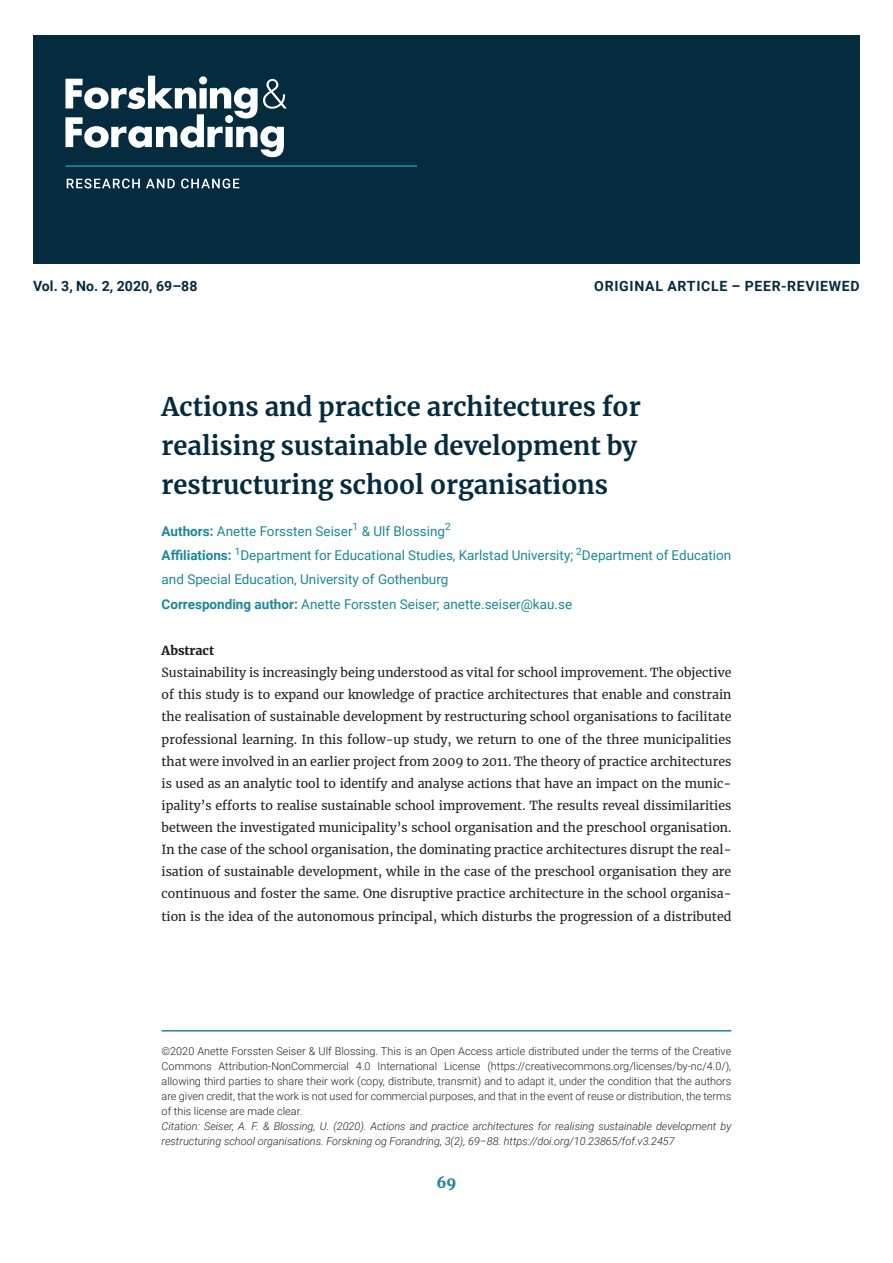
<style>
.page{position:relative;width:893px;height:1263px;background:#fff}
.page>*{position:absolute;margin:0;border:0;box-sizing:border-box;transform-origin:0 0}
.t1{font:700 25.5px/39px "Merriweather";color:#052b3f}
.t2{font:900 15px "Merriweather";color:#1c879a}
.t3{font:700 14.1px "Roboto";letter-spacing:.05em;color:#052b3f}
.t4{font:700 14.1px "Roboto";color:#052b3f}
.t5{font:13.5px/24.5px "Roboto";color:#1c879a}
.t6{font:12.3px/22.2px "Merriweather";color:#231f20;text-align:justify}
.t7{font:900 12.3px "Merriweather";color:#231f20}
.t8{font:300 10.8px/15px "Roboto";color:#231f20;text-align:justify}
.t9{font:italic 300 10.8px/15px "Roboto";color:#231f20}
.s1{font-weight:700}
</style>
<div class="page">
<hr style="left:162px;top:1030px;width:569px;height:1px;background:#1c879a">
<div style="left:33px;top:35px;width:827px;height:229px;background:#052b3f"></div>
<svg style="left:65px;top:76px;width:222px;height:81px"></svg>
<hr style="left:65px;top:165px;width:352px;height:2px;background:#1c879a">
<svg style="left:67px;top:179px;width:172px;height:9px"></svg>
<p class="t4" style="left:33px;top:276px;width:166px">Vol. 3, No. 2, 2020, 69–88</p>
<p class="t3" style="left:594px;top:276px;width:267px">ORIGINAL ARTICLE – PEER-REVIEWED</p>
<h1 class="t1" style="left:162px;top:387px;width:481px">Actions and practice architectures for realising sustainable development by restructuring school organisations</h1>
<p class="t5" style="left:162px;top:518px;width:571px"><span class="s1">Authors:</span> Anette Forssten Seiser<sup>1</sup> &amp; Ulf Blossing<sup>2<br></sup><span class="s1">Affiliations:</span> <sup>1</sup>Department for Educational Studies, Karlstad University; <sup>2</sup>Department of Education and Special Education, University of Gothenburg<br><span class="s1">Corresponding author:</span> Anette Forssten Seiser; anette.seiser@kau.se</p>
<p class="t7" style="left:162px;top:642px;width:54px">Abstract</p>
<p class="t6" style="left:162px;top:661px;width:571px">Sustainability is increasingly being understood as vital for school improvement. The objective of this study is to expand our knowledge of practice architectures that enable and constrain the realisation of sustainable development by restructuring school organisations to facilitate professional learning. In this follow-up study, we return to one of the three municipalities that were involved in an earlier project from 2009 to 2011. The theory of practice architectures is used as an analytic tool to identify and analyse actions that have an impact on the munic&shy;ipality’s efforts to realise sustainable school improvement. The results reveal dissimilarities between the investigated municipality’s school organisation and the preschool organisation.<br>In the case of the school organisation, the dominating practice architectures disrupt the real&shy;isation of sustainable development, while in the case of the preschool organisation they are continuous and foster the same. One disruptive practice architecture in the school organisa&shy;tion is the idea of the autonomous principal, which disturbs the progression of a distributed</p>
<p class="t8" style="left:162px;top:1043px;width:571px">©2020 Anette Forssten Seiser &amp; Ulf Blossing. This is an Open Access article distributed under the terms of the Creative Commons Attribution-NonCommercial 4.0 International License (https://creativecommons.org/licenses/by-nc/4.0/), allowing third parties to share their work (copy, distribute, transmit) and to adapt it, under the condition that the authors are given credit, that the work is not used for commercial purposes, and that in the event of reuse or distribution, the terms of this license are made clear.</p>
<p class="t9" style="left:162px;top:1118px;width:571px">Citation: Seiser, A. F. &amp; Blossing, U. (2020). Actions and practice architectures for realising sustainable development by restructuring school organisations. Forskning og Forandring, 3(2), 69–88. https://doi.org/10.23865/fof.v3.2457</p>
<p class="t2" style="left:437px;top:1172px;width:21px">69</p>
</div>
